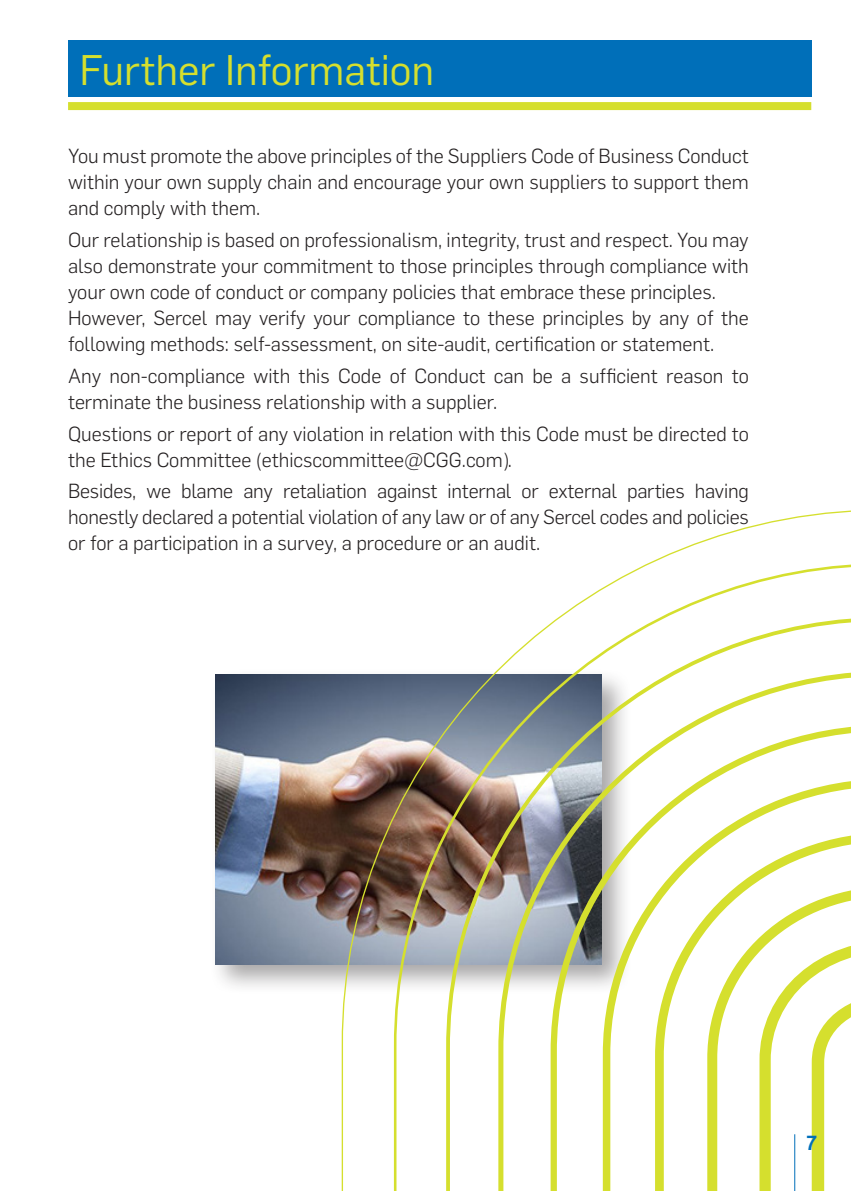
<style>
.page{position:relative;width:851px;height:1191px;background:#fff}
.page>*{position:absolute;margin:0;border:0;box-sizing:border-box;transform-origin:0 0}
.t1{font:42px "Flama";color:#d5df2e}
.t2{font:300 20px/26px "Flama";color:#231f20}
.t3{font:500 20px "Flama";color:#006fb9}
</style>
<div class="page">
<div style="left:68px;top:40px;width:743px;height:56px;background:#006fb9"></div>
<div style="left:68px;top:102px;width:743px;height:8px;background:#d5df2e"></div>
<div style="left:208px;top:667px;width:424px;height:327px;background:#231f20;opacity:.4"></div>
<img style="left:215px;top:675px;width:126px;height:289px">
<img style="left:341px;top:667px;width:53px;height:524px">
<svg style="left:394px;top:667px;width:52px;height:524px"></svg>
<svg style="left:446px;top:667px;width:53px;height:524px"></svg>
<svg style="left:499px;top:586px;width:106px;height:605px"></svg>
<svg style="left:552px;top:718px;width:53px;height:473px"></svg>
<svg style="left:605px;top:558px;width:53px;height:633px"></svg>
<svg style="left:658px;top:538px;width:53px;height:653px"></svg>
<svg style="left:711px;top:523px;width:53px;height:668px"></svg>
<svg style="left:764px;top:510px;width:86px;height:681px"></svg>
<svg style="left:817px;top:987px;width:33px;height:204px"></svg>
<hr style="left:794px;top:1134px;width:1px;height:57px;background:#006fb9">
<p class="t1" style="left:79px;top:38px;width:356px">Further Information</p>
<p class="t2" style="left:68px;top:142px;width:682px">You must promote the above principles of the Suppliers Code of Business Conduct</p>
<p class="t2" style="left:68px;top:168px;width:682px">within your own supply chain and encourage your own suppliers to support them and comply with them.</p>
<p class="t2" style="left:68px;top:226px;width:682px">Our relationship is based on professionalism, integrity, trust and respect. You may</p>
<p class="t2" style="left:68px;top:252px;width:682px">also demonstrate your commitment to those principles through compliance with your own code of conduct or company policies that embrace these principles.</p>
<p class="t2" style="left:68px;top:304px;width:682px">However, Sercel may verify your compliance to these principles by any of the following methods: self-assessment, on site-audit, certification or statement.</p>
<p class="t2" style="left:68px;top:362px;width:682px">Any non-compliance with this Code of Conduct can be a sufficient reason to terminate the business relationship with a supplier.</p>
<p class="t2" style="left:68px;top:419px;width:682px">Questions or report of any violation in relation with this Code must be directed to the Ethics Committee (ethicscommittee@CGG.com).</p>
<p class="t2" style="left:68px;top:477px;width:682px;text-align:justify">Besides, we blame any retaliation against internal or external parties having honestly declared a potential violation of any law or of any Sercel codes and policies or for a participation in a survey, a procedure or an audit.</p>
<p class="t3" style="left:806px;top:1128px;width:13px">7</p>
</div>
